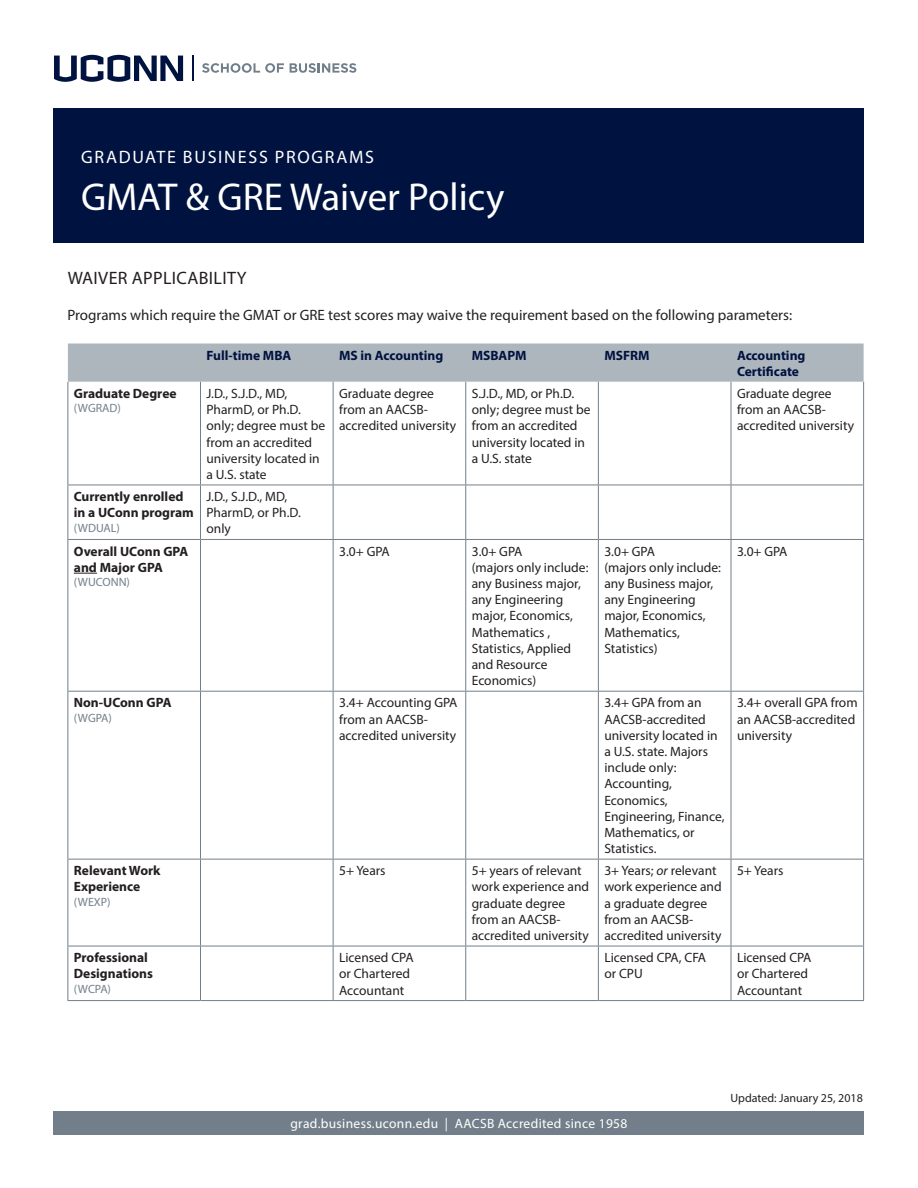
<style>
.page{position:relative;width:918px;height:1188px;background:#fff}
.page>*{position:absolute;margin:0;border:0;box-sizing:border-box;transform-origin:0 0}
.t1{font:39px "Myriad Pro";color:#fff}
.t2{font:18px "Myriad Pro";letter-spacing:.095em;color:#fff}
.Paragraph_Style_1{font:18px "Myriad Pro";letter-spacing:.02em;color:#231f20}
.t3{font:15px "Myriad Pro";color:#231f20}
.t4{font:13.5px/16.2px "Myriad Pro";color:#231f20}
.t5{font:700 13.5px/16.2px "Myriad Pro";color:#231f20}
.t6{font:700 13.5px/16.2px "Myriad Pro";color:#001340}
.t7{font:13.5px "Myriad Pro";letter-spacing:.025em;color:#fff}
.t8{font:12px "Myriad Pro";color:#727f8a}
.t9{font:12px "Myriad Pro";color:#231f20}
.s1{font-style:italic}
</style>
<div class="page">
<svg style="left:202px;top:63px;width:82px;height:10px"></svg>
<svg style="left:290px;top:63px;width:66px;height:10px"></svg>
<svg style="left:54px;top:55px;width:129px;height:27px"></svg>
<hr style="left:192px;top:56px;width:2px;height:25px;background:#001340">
<div style="left:54px;top:109px;width:810px;height:134px;background:#001340"></div>
<div style="left:54px;top:1111px;width:810px;height:24px;background:#727f8a"></div>
<div style="left:68px;top:344px;width:796px;height:38px;background:#aeb6bd"></div>
<svg style="left:69px;top:382px;width:794px;height:618px"></svg>
<hr style="left:200px;top:382px;width:1px;height:103px;background:#727f8a">
<hr style="left:333px;top:382px;width:1px;height:103px;background:#727f8a">
<hr style="left:465px;top:382px;width:1px;height:103px;background:#727f8a">
<hr style="left:598px;top:382px;width:1px;height:103px;background:#727f8a">
<hr style="left:200px;top:485px;width:1px;height:54px;background:#727f8a">
<hr style="left:333px;top:485px;width:1px;height:54px;background:#727f8a">
<hr style="left:465px;top:485px;width:1px;height:54px;background:#727f8a">
<hr style="left:598px;top:485px;width:1px;height:54px;background:#727f8a">
<hr style="left:731px;top:485px;width:1px;height:54px;background:#727f8a">
<hr style="left:863px;top:485px;width:1px;height:54px;background:#727f8a">
<hr style="left:68px;top:539px;width:133px;height:1px;background:#727f8a">
<hr style="left:201px;top:539px;width:132px;height:1px;background:#727f8a">
<hr style="left:200px;top:540px;width:1px;height:151px;background:#727f8a">
<hr style="left:333px;top:539px;width:133px;height:1px;background:#727f8a">
<hr style="left:333px;top:540px;width:1px;height:151px;background:#727f8a">
<hr style="left:466px;top:539px;width:132px;height:1px;background:#727f8a">
<hr style="left:465px;top:540px;width:1px;height:151px;background:#727f8a">
<hr style="left:598px;top:539px;width:133px;height:1px;background:#727f8a">
<hr style="left:598px;top:540px;width:1px;height:151px;background:#727f8a">
<hr style="left:731px;top:539px;width:133px;height:1px;background:#727f8a">
<hr style="left:731px;top:540px;width:1px;height:151px;background:#727f8a">
<hr style="left:863px;top:540px;width:1px;height:151px;background:#727f8a">
<hr style="left:200px;top:692px;width:1px;height:167px;background:#727f8a">
<hr style="left:333px;top:692px;width:1px;height:167px;background:#727f8a">
<hr style="left:465px;top:692px;width:1px;height:167px;background:#727f8a">
<hr style="left:598px;top:692px;width:1px;height:167px;background:#727f8a">
<hr style="left:731px;top:692px;width:1px;height:167px;background:#727f8a">
<hr style="left:863px;top:692px;width:1px;height:167px;background:#727f8a">
<hr style="left:200px;top:859px;width:1px;height:87px;background:#727f8a">
<hr style="left:333px;top:859px;width:1px;height:87px;background:#727f8a">
<hr style="left:465px;top:859px;width:1px;height:87px;background:#727f8a">
<hr style="left:598px;top:859px;width:1px;height:87px;background:#727f8a">
<hr style="left:731px;top:859px;width:1px;height:87px;background:#727f8a">
<hr style="left:863px;top:859px;width:1px;height:87px;background:#727f8a">
<hr style="left:68px;top:946px;width:133px;height:1px;background:#727f8a">
<hr style="left:201px;top:946px;width:132px;height:1px;background:#727f8a">
<hr style="left:200px;top:946px;width:1px;height:54px;background:#727f8a">
<hr style="left:333px;top:946px;width:133px;height:1px;background:#727f8a">
<hr style="left:333px;top:946px;width:1px;height:54px;background:#727f8a">
<hr style="left:466px;top:946px;width:132px;height:1px;background:#727f8a">
<hr style="left:465px;top:946px;width:1px;height:54px;background:#727f8a">
<hr style="left:598px;top:946px;width:1px;height:54px;background:#727f8a">
<hr style="left:731px;top:946px;width:133px;height:1px;background:#727f8a">
<hr style="left:731px;top:946px;width:1px;height:54px;background:#727f8a">
<hr style="left:863px;top:946px;width:1px;height:54px;background:#727f8a">
<hr style="left:68px;top:1000px;width:133px;height:1px;background:#727f8a">
<hr style="left:201px;top:1000px;width:132px;height:1px;background:#727f8a">
<hr style="left:333px;top:1000px;width:133px;height:1px;background:#727f8a">
<hr style="left:466px;top:1000px;width:132px;height:1px;background:#727f8a">
<hr style="left:598px;top:1000px;width:133px;height:1px;background:#727f8a">
<hr style="left:731px;top:1000px;width:133px;height:1px;background:#727f8a">
<hr style="left:598px;top:946px;width:133px;height:1px;background:#727f8a">
<hr style="left:68px;top:382px;width:1px;height:103px;background:#727f8a">
<hr style="left:731px;top:382px;width:1px;height:103px;background:#727f8a">
<hr style="left:863px;top:382px;width:1px;height:103px;background:#727f8a">
<hr style="left:68px;top:485px;width:133px;height:1px;background:#727f8a">
<hr style="left:68px;top:485px;width:1px;height:54px;background:#727f8a">
<hr style="left:201px;top:485px;width:132px;height:1px;background:#727f8a">
<hr style="left:333px;top:485px;width:133px;height:1px;background:#727f8a">
<hr style="left:466px;top:485px;width:132px;height:1px;background:#727f8a">
<hr style="left:598px;top:485px;width:133px;height:1px;background:#727f8a">
<hr style="left:731px;top:485px;width:133px;height:1px;background:#727f8a">
<hr style="left:68px;top:540px;width:1px;height:151px;background:#727f8a">
<hr style="left:68px;top:691px;width:133px;height:1px;background:#727f8a">
<hr style="left:68px;top:692px;width:1px;height:167px;background:#727f8a">
<hr style="left:201px;top:691px;width:132px;height:1px;background:#727f8a">
<hr style="left:333px;top:691px;width:133px;height:1px;background:#727f8a">
<hr style="left:466px;top:691px;width:132px;height:1px;background:#727f8a">
<hr style="left:598px;top:691px;width:133px;height:1px;background:#727f8a">
<hr style="left:731px;top:691px;width:133px;height:1px;background:#727f8a">
<hr style="left:68px;top:859px;width:133px;height:1px;background:#727f8a">
<hr style="left:68px;top:859px;width:1px;height:87px;background:#727f8a">
<hr style="left:201px;top:859px;width:132px;height:1px;background:#727f8a">
<hr style="left:333px;top:859px;width:133px;height:1px;background:#727f8a">
<hr style="left:466px;top:859px;width:132px;height:1px;background:#727f8a">
<hr style="left:598px;top:859px;width:133px;height:1px;background:#727f8a">
<hr style="left:731px;top:859px;width:133px;height:1px;background:#727f8a">
<hr style="left:68px;top:946px;width:1px;height:54px;background:#727f8a">
<svg style="left:74px;top:573px;width:23px;height:1px"></svg>
<p class="t2" style="left:81px;top:146px;width:294px">GRADUATE BUSINESS PROGRAMS</p>
<p class="t1" style="left:81px;top:173px;width:425px">GMAT &amp; GRE Waiver Policy</p>
<p class="Paragraph_Style_1" style="left:68px;top:266px;width:180px">WAIVER APPLICABILITY</p>
<p class="t3" style="left:68px;top:305px;width:726px">Programs which require the GMAT or GRE test scores may waive the requirement based on the following parameters:</p>
<p class="t6" style="left:207px;top:347px;width:86px">Full-time MBA</p>
<p class="t6" style="left:339px;top:347px;width:106px">MS in Accounting</p>
<p class="t6" style="left:472px;top:347px;width:56px">MSBAPM</p>
<p class="t6" style="left:604px;top:347px;width:47px">MSFRM</p>
<p class="t6" style="left:737px;top:347px;width:70px">Accounting<br>Certificate</p>
<p class="t5" style="left:74px;top:385px;width:104px">Graduate Degree</p>
<p class="t8" style="left:74px;top:401px;width:49px">(WGRAD)</p>
<p class="t4" style="left:207px;top:385px;width:120px">J.D., S.J.D., MD,<br>PharmD, or Ph.D. only; degree must be from an accredited university located in a U.S. state</p>
<p class="t4" style="left:339px;top:385px;width:119px">Graduate degree from an AACSB&shy;accredited university</p>
<p class="t4" style="left:472px;top:385px;width:120px">S.J.D., MD, or Ph.D. only; degree must be from an accredited university located in a U.S. state</p>
<p class="t4" style="left:737px;top:385px;width:119px">Graduate degree from an AACSB&shy;accredited university</p>
<p class="t5" style="left:74px;top:488px;width:122px">Currently enrolled in a UConn program</p>
<p class="t8" style="left:74px;top:520px;width:47px">(WDUAL)</p>
<p class="t4" style="left:207px;top:488px;width:96px">J.D., S.J.D., MD,<br>PharmD, or Ph.D. only</p>
<p class="t5" style="left:74px;top:543px;width:116px">Overall UConn GPA and Major GPA</p>
<p class="t8" style="left:74px;top:575px;width:58px">(WUCONN)</p>
<p class="t4" style="left:339px;top:543px;width:52px">3.0+ GPA</p>
<p class="t4" style="left:472px;top:543px;width:118px">3.0+ GPA<br>(majors only include: any Business major, any Engineering major, Economics,<br>Mathematics ,</p>
<p class="t4" style="left:472px;top:640px;width:101px">Statistics, Applied and Resource<br>Economics)</p>
<p class="t4" style="left:604px;top:543px;width:52px">3.0+ GPA</p>
<p class="t4" style="left:604px;top:559px;width:118px">(majors only include: any Business major, any Engineering major, Economics,<br>Mathematics,<br>Statistics)</p>
<p class="t4" style="left:737px;top:543px;width:52px">3.0+ GPA</p>
<p class="t5" style="left:74px;top:694px;width:99px">Non-UConn GPA</p>
<p class="t8" style="left:74px;top:710px;width:39px">(WGPA)</p>
<p class="t4" style="left:339px;top:694px;width:120px">3.4+ Accounting GPA from an AACSB&shy;accredited university</p>
<p class="t4" style="left:604px;top:694px;width:122px">3.4+ GPA from an<br>AACSB-accredited university located in a U.S. state. Majors include only:<br>Accounting,<br>Economics,<br>Engineering, Finance,<br>Mathematics, or<br>Statistics.</p>
<p class="t4" style="left:737px;top:694px;width:122px">3.4+ overall GPA from an AACSB-accredited university</p>
<p class="t5" style="left:74px;top:862px;width:88px">Relevant Work<br>Experience</p>
<p class="t8" style="left:74px;top:894px;width:38px">(WEXP)</p>
<p class="t4" style="left:339px;top:862px;width:48px">5+ Years</p>
<p class="t4" style="left:472px;top:862px;width:119px">5+ years of relevant work experience and graduate degree from an AACSB&shy;accredited university</p>
<p class="t4" style="left:604px;top:862px;width:119px">3+ Years; <span class="s1">or</span> relevant work experience and a graduate degree from an AACSB&shy;accredited university</p>
<p class="t4" style="left:737px;top:862px;width:48px">5+ Years</p>
<p class="t5" style="left:74px;top:949px;width:81px">Professional<br>Designations</p>
<p class="t8" style="left:74px;top:981px;width:39px">(WCPA)</p>
<p class="t4" style="left:339px;top:949px;width:76px">Licensed CPA or Chartered<br>Accountant</p>
<p class="t4" style="left:604px;top:949px;width:103px">Licensed CPA, CFA or CPU</p>
<p class="t4" style="left:737px;top:949px;width:76px">Licensed CPA or Chartered<br>Accountant</p>
<p class="t7" style="left:291px;top:1115px;width:338px">grad.business.uconn.edu | AACSB Accredited since 1958</p>
<p class="t9" style="left:730px;top:1090px;width:134px">Updated: January 25, 2018</p>
</div>
